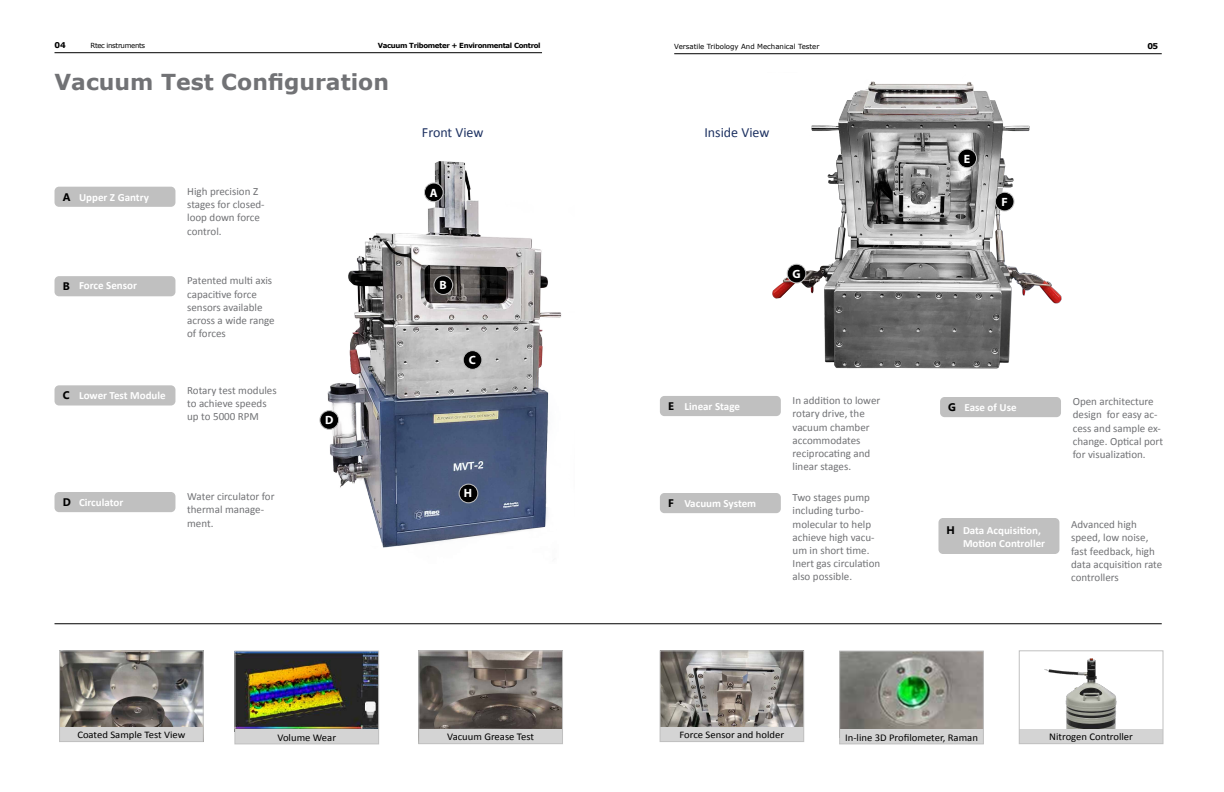
<style>
.page{position:relative;width:1224px;height:792px;background:#fff}
.page>*{position:absolute;margin:0;border:0;box-sizing:border-box;transform-origin:0 0}
.t1{font:700 22px "Verdana";color:#717275}
.t2{font:14px "Calibri";color:#1e3262}
.t3{font:700 12px "Myriad Pro";color:#fff}
.t4{font:11px/13.2px "Calibri";color:#717275}
.t5{font:700 11px/13.2px "Calibri";color:#fff}
.t6{font:700 11px "Segoe UI";color:#000}
.t7{font:10.3px "Calibri";color:#000}
.t8{font:10.1px "Calibri";color:#000;scale:1.06 1}
.t9{font:700 8px "Verdana";color:#000}
.t10{font:700 7px "Verdana";letter-spacing:-.05em;color:#000}
.t11{font:7px "Verdana";color:#000}
.t12{font:7px "Verdana";letter-spacing:-.05em;color:#000}
.s1{font-family:"Segoe UI";color:#000}
</style>
<div class="page">
<img style="left:326px;top:161px;width:236px;height:387px">
<img style="left:61px;top:653px;width:140px;height:74px">
<div style="left:60px;top:727px;width:143px;height:15px;background:#d4d4d4"></div>
<div style="left:59px;top:651px;width:144px;height:91px;border:1px solid #c0c0c0"></div>
<img style="left:842px;top:653px;width:140px;height:76px">
<div style="left:840px;top:729px;width:143px;height:15px;background:#d4d4d4"></div>
<div style="left:840px;top:651px;width:144px;height:93px;border:1px solid #c0c0c0"></div>
<img style="left:421px;top:653px;width:140px;height:76px">
<div style="left:419px;top:729px;width:144px;height:15px;background:#d4d4d4"></div>
<div style="left:419px;top:651px;width:144px;height:93px;border:1px solid #c0c0c0"></div>
<img style="left:662px;top:653px;width:140px;height:74px">
<div style="left:660px;top:727px;width:144px;height:15px;background:#d4d4d4"></div>
<div style="left:660px;top:651px;width:144px;height:91px;border:1px solid #c0c0c0"></div>
<img style="left:237px;top:653px;width:140px;height:76px">
<div style="left:235px;top:729px;width:144px;height:15px;background:#d4d4d4"></div>
<div style="left:235px;top:651px;width:144px;height:93px;border:1px solid #c0c0c0"></div>
<img style="left:1044px;top:658px;width:73px;height:71px">
<div style="left:1019px;top:729px;width:144px;height:15px;background:#d4d4d4"></div>
<div style="left:1019px;top:651px;width:144px;height:93px;border:1px solid #c0c0c0"></div>
<div style="left:55px;top:187px;width:120px;height:20px;background:#c0c0c0;border-radius:4px"></div>
<div style="left:55px;top:276px;width:120px;height:20px;background:#c0c0c0;border-radius:4px"></div>
<div style="left:55px;top:385px;width:120px;height:21px;background:#c0c0c0;border-radius:4px"></div>
<div style="left:55px;top:492px;width:120px;height:20px;background:#c0c0c0;border-radius:4px"></div>
<div style="left:660px;top:396px;width:121px;height:20px;background:#c0c0c0;border-radius:4px"></div>
<div style="left:660px;top:493px;width:121px;height:20px;background:#c0c0c0;border-radius:4px"></div>
<div style="left:940px;top:397px;width:121px;height:20px;background:#c0c0c0;border-radius:4px"></div>
<div style="left:938px;top:518px;width:121px;height:36px;background:#c0c0c0;border-radius:4px"></div>
<img style="left:772px;top:81px;width:290px;height:288px">
<div style="left:424px;top:183px;width:19px;height:19px;background:#000;border-radius:50%"></div>
<div style="left:424px;top:183px;width:19px;height:19px;border:1px solid #c0c0c0;border-radius:50%"></div>
<div style="left:434px;top:276px;width:19px;height:18px;background:#000;border-radius:50%"></div>
<div style="left:434px;top:276px;width:19px;height:19px;border:1px solid #c0c0c0;border-radius:50%"></div>
<div style="left:463px;top:351px;width:19px;height:18px;background:#000;border-radius:50%"></div>
<div style="left:463px;top:350px;width:19px;height:20px;border:1px solid #c0c0c0;border-radius:50%"></div>
<div style="left:320px;top:411px;width:19px;height:18px;background:#000;border-radius:50%"></div>
<div style="left:320px;top:410px;width:19px;height:20px;border:1px solid #c0c0c0;border-radius:50%"></div>
<svg style="left:326px;top:489px;width:56px;height:57px"></svg>
<div style="left:958px;top:149px;width:19px;height:19px;background:#000;border-radius:50%"></div>
<div style="left:958px;top:149px;width:19px;height:19px;border:1px solid #c0c0c0;border-radius:50%"></div>
<div style="left:995px;top:192px;width:19px;height:19px;background:#000;border-radius:50%"></div>
<div style="left:995px;top:192px;width:19px;height:19px;border:1px solid #c0c0c0;border-radius:50%"></div>
<div style="left:787px;top:264px;width:19px;height:19px;background:#000;border-radius:50%"></div>
<div style="left:787px;top:264px;width:19px;height:19px;border:1px solid #c0c0c0;border-radius:50%"></div>
<div style="left:459px;top:484px;width:19px;height:19px;background:#000;border-radius:50%"></div>
<div style="left:459px;top:484px;width:19px;height:19px;border:1px solid #c0c0c0;border-radius:50%"></div>
<hr style="left:674px;top:53px;width:488px;height:1px;background:#000">
<hr style="left:55px;top:52px;width:487px;height:1px;background:#000">
<hr style="left:55px;top:624px;width:1107px;height:1px;background:#000">
<p class="t9" style="left:55px;top:40px;width:13px">04</p>
<p class="t12" style="left:91px;top:41px;width:56px">Rtec instruments</p>
<p class="t10" style="left:378px;top:41px;width:164px">Vacuum Tribometer + Environmental Control</p>
<p class="t11" style="left:674px;top:42px;width:147px">Versatile Tribology And Mechanical Tester</p>
<p class="t9" style="left:1147px;top:41px;width:12px">05</p>
<h1 class="t1" style="left:55px;top:68px;width:336px">Vacuum Test Configuration</h1>
<p class="t2" style="left:422px;top:122px;width:63px">Front View</p>
<p class="t2" style="left:704px;top:122px;width:67px">Inside View</p>
<p class="t3" style="left:964px;top:151px;width:8px">E</p>
<p class="t5" style="left:63px;top:190px;width:88px"><span class="s1">A</span> Upper Z Gantry</p>
<p class="t4" style="left:187px;top:184px;width:79px">High precision Z stages for closed&shy;loop down force control.</p>
<p class="t3" style="left:430px;top:185px;width:9px">A</p>
<p class="t3" style="left:1001px;top:194px;width:8px">F</p>
<p class="t5" style="left:63px;top:279px;width:76px"><span class="s1">B</span> Force Sensor</p>
<p class="t4" style="left:187px;top:274px;width:89px">Patented multi axis capacitive force sensors available across a wide range of forces</p>
<p class="t3" style="left:440px;top:277px;width:9px">B</p>
<p class="t3" style="left:792px;top:266px;width:10px">G</p>
<p class="t3" style="left:469px;top:352px;width:9px">C</p>
<p class="t5" style="left:63px;top:389px;width:105px"><span class="s1">C</span> Lower Test Module</p>
<p class="t4" style="left:187px;top:383px;width:91px">Rotary test modules to achieve speeds up to 5000 RPM</p>
<p class="t3" style="left:325px;top:412px;width:10px">D</p>
<p class="t5" style="left:668px;top:399px;width:73px"><span class="s1">E</span> Linear Stage</p>
<p class="t4" style="left:793px;top:394px;width:89px">In addition to lower rotary drive, the vacuum chamber accommodates reciprocating and linear stages.</p>
<p class="t5" style="left:948px;top:400px;width:70px"><span class="s1">G</span> Ease of Use</p>
<p class="t4" style="left:1073px;top:395px;width:92px">Open architecture design for easy ac&shy;cess and sample ex&shy;change. Optical port for visualization.</p>
<p class="t5" style="left:63px;top:495px;width:62px"><span class="s1">D</span> Circulator</p>
<p class="t4" style="left:187px;top:490px;width:89px">Water circulator for thermal manage&shy;ment.</p>
<p class="t3" style="left:464px;top:485px;width:10px">H</p>
<p class="t5" style="left:668px;top:496px;width:90px"><span class="s1">F</span> Vacuum System</p>
<p class="t4" style="left:793px;top:491px;width:89px">Two stages pump including turbo&shy;molecular to help achieve high vacu&shy;um in short time.<br>Inert gas circulation also possible.</p>
<p class="t6" style="left:947px;top:524px;width:10px">H</p>
<p class="t5" style="left:963px;top:523px;width:84px">Data Acquisition,<br>Motion Controller</p>
<p class="t4" style="left:1071px;top:518px;width:93px">Advanced high speed, low noise, fast feedback, high data acquisition rate controllers</p>
<p class="t8" style="left:77px;top:728px;width:103px">Coated Sample Test View</p>
<p class="t7" style="left:277px;top:730px;width:60px">Volume Wear</p>
<p class="t7" style="left:447px;top:730px;width:88px">Vacuum Grease Test</p>
<p class="t8" style="left:680px;top:728px;width:100px">Force Sensor and holder</p>
<p class="t7" style="left:845px;top:730px;width:134px">In-line 3D Profilometer, Raman</p>
<p class="t7" style="left:1049px;top:730px;width:85px">Nitrogen Controller</p>
</div>
